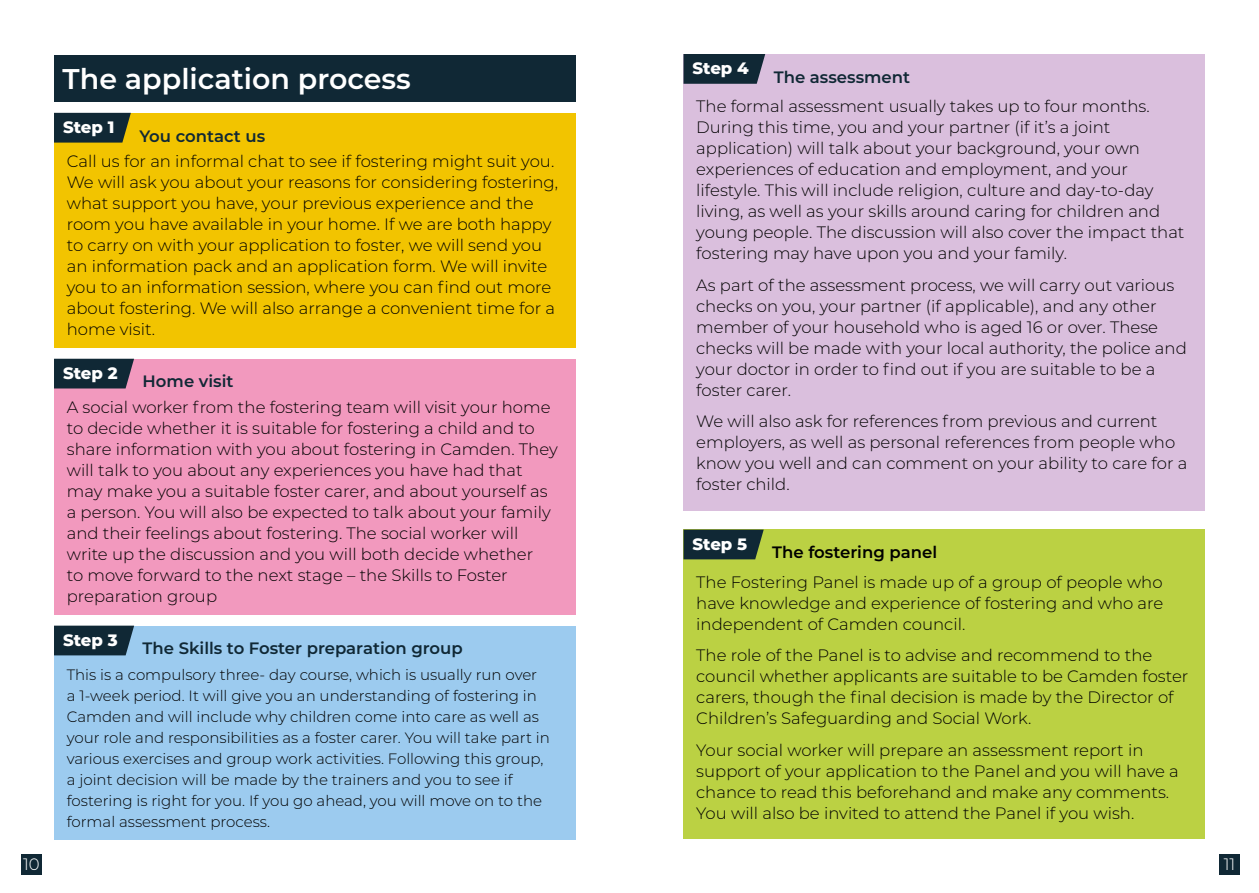
<style>
.page{position:relative;width:1259px;height:893px;background:#fff}
.page>*{position:absolute;margin:0;border:0;box-sizing:border-box;transform-origin:0 0}
.t1{font:600 28.5px "Montserrat";color:#fff}
.t2{font:300 16.5px/21px "Montserrat";color:#000}
.t3{font:600 16.5px "Montserrat";color:#102835}
.t4{font:800 16.5px "Montserrat";color:#fff}
.t5{font:600 16.5px "Montserrat";color:#000}
.t6{font:300 16.5px "Montserrat";color:#fff}
.t7{font:300 15px/21px "Montserrat";color:#000}
</style>
<div class="page">
<div style="left:54px;top:55px;width:521px;height:46px;background:#102835"></div>
<div style="left:54px;top:113px;width:521px;height:235px;background:#f2c400"></div>
<svg style="left:54px;top:113px;width:77px;height:30px;background:#1f3231"></svg>
<div style="left:54px;top:359px;width:521px;height:255px;background:#f299be"></div>
<div style="left:54px;top:359px;width:80px;height:29px;background:#102835"></div>
<div style="left:54px;top:626px;width:521px;height:213px;background:#9ccbef"></div>
<div style="left:54px;top:626px;width:80px;height:29px;background:#102835"></div>
<div style="left:683px;top:530px;width:522px;height:309px;background:#bbd143"></div>
<div style="left:683px;top:54px;width:522px;height:457px;background:#dabfdd"></div>
<svg style="left:683px;top:54px;width:82px;height:30px;background:#1c313f"></svg>
<div style="left:683px;top:530px;width:80px;height:29px;background:#102835"></div>
<div style="left:21px;top:854px;width:21px;height:21px;background:#102835"></div>
<div style="left:1219px;top:854px;width:20px;height:21px;background:#102835"></div>
<h1 class="t1" style="left:63px;top:58px;width:350px">The application process</h1>
<p class="t3" style="left:139px;top:124px;width:127px">You contact us</p>
<p class="t2" style="left:67px;top:150px;width:493px">Call us for an informal chat to see if fostering might suit you.<br>We will ask you about your reasons for considering fostering, what support you have, your previous experience and the room you have available in your home. If we are both happy to carry on with your application to foster, we will send you an information pack and an application form. We will invite you to an information session, where you can find out more about fostering. We will also arrange a convenient time for a home visit.</p>
<p class="t4" style="left:63px;top:115px;width:53px">Step 1</p>
<p class="t4" style="left:63px;top:361px;width:56px">Step 2</p>
<p class="t3" style="left:143px;top:370px;width:92px">Home visit</p>
<p class="t2" style="left:67px;top:396px;width:492px">A social worker from the fostering team will visit your home to decide whether it is suitable for fostering a child and to share information with you about fostering in Camden. They will talk to you about any experiences you have had that may make you a suitable foster carer, and about yourself as a person. You will also be expected to talk about your family and their feelings about fostering. The social worker will write up the discussion and you will both decide whether<br>to move forward to the next stage – the Skills to Foster preparation group</p>
<p class="t4" style="left:63px;top:628px;width:56px">Step 3</p>
<p class="t3" style="left:143px;top:637px;width:322px">The Skills to Foster preparation group</p>
<p class="t7" style="left:67px;top:663px;width:484px">This is a compulsory three- day course, which is usually run over<br>a 1-week period. It will give you an understanding of fostering in Camden and will include why children come into care as well as your role and responsibilities as a foster carer. You will take part in various exercises and group work activities. Following this group, a joint decision will be made by the trainers and you to see if fostering is right for you. If you go ahead, you will move on to the formal assessment process.</p>
<p class="t4" style="left:692px;top:56px;width:58px">Step 4</p>
<p class="t3" style="left:774px;top:65px;width:138px">The assessment</p>
<p class="t2" style="left:696px;top:95px;width:490px">The formal assessment usually takes up to four months.<br>During this time, you and your partner (if it’s a joint application) will talk about your background, your own experiences of education and employment, and your lifestyle. This will include religion, culture and day-to-day living, as well as your skills around caring for children and young people. The discussion will also cover the impact that fostering may have upon you and your family.</p>
<p class="t2" style="left:696px;top:274px;width:492px">As part of the assessment process, we will carry out various checks on you, your partner (if applicable), and any other member of your household who is aged 16 or over. These checks will be made with your local authority, the police and your doctor in order to find out if you are suitable to be a foster carer.</p>
<p class="t2" style="left:696px;top:410px;width:492px">We will also ask for references from previous and current employers, as well as personal references from people who know you well and can comment on your ability to care for a foster child.</p>
<p class="t4" style="left:692px;top:532px;width:56px">Step 5</p>
<p class="t5" style="left:772px;top:541px;width:166px">The fostering panel</p>
<p class="t2" style="left:696px;top:571px;width:468px;text-align:justify">The Fostering Panel is made up of a group of people who have knowledge and experience of fostering and who are independent of Camden council.</p>
<p class="t2" style="left:696px;top:644px;width:494px">The role of the Panel is to advise and recommend to the council whether applicants are suitable to be Camden foster carers, though the final decision is made by the Director of Children’s Safeguarding and Social Work.</p>
<p class="t2" style="left:696px;top:739px;width:484px">Your social worker will prepare an assessment report in support of your application to the Panel and you will have a chance to read this beforehand and make any comments.<br>You will also be invited to attend the Panel if you wish.</p>
<p class="t6" style="left:23px;top:853px;width:18px">10</p>
<p class="t6" style="left:1223px;top:853px;width:13px">11</p>
</div>
